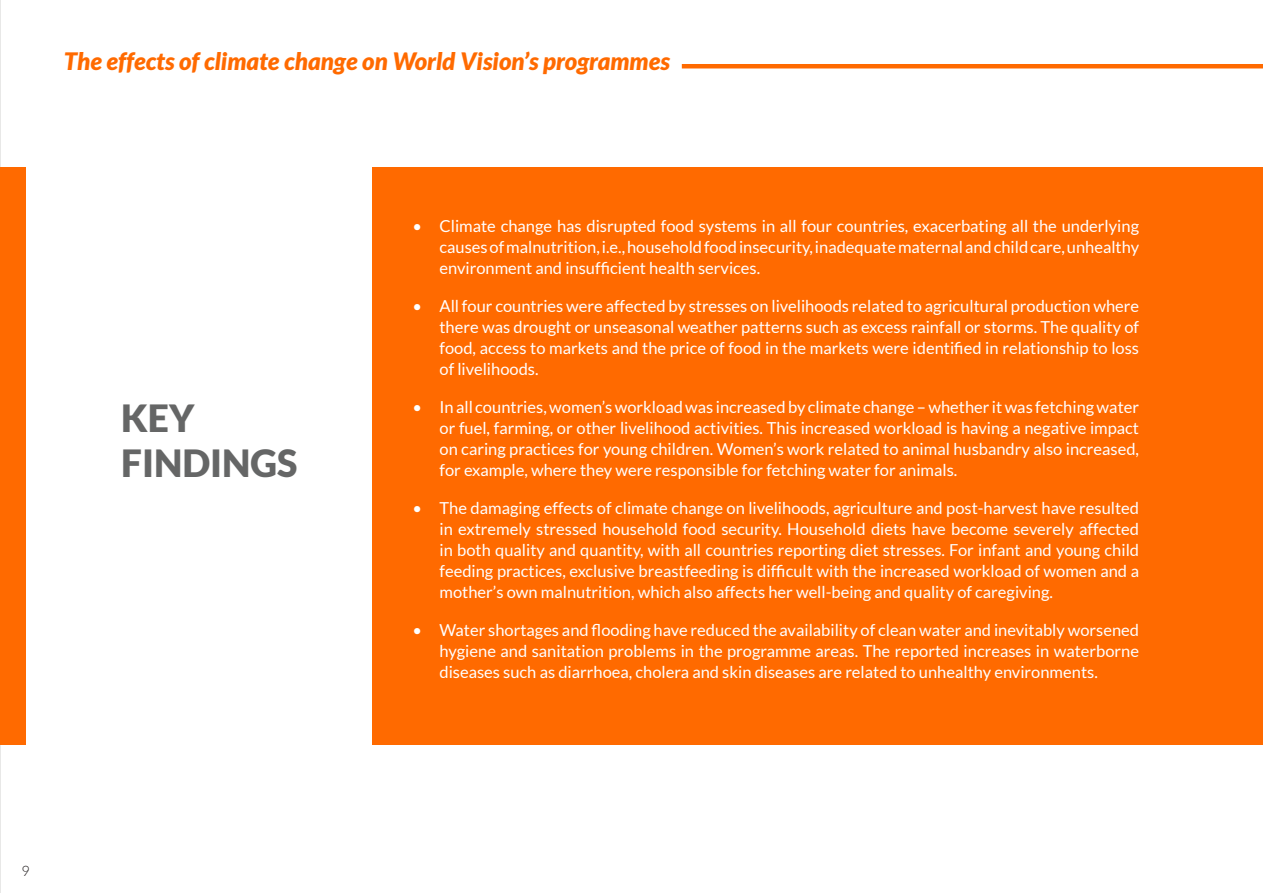
<style>
.page{position:relative;width:1263px;height:893px;background:#fff}
.page>*{position:absolute;margin:0;border:0;box-sizing:border-box;transform-origin:0 0}
.t1{font:900 37.5px/45px "Lato";color:#656666}
.t2{font:italic 900 24px "Lato";color:#ff6a00}
.t3{font:16.5px/21px "Lato";color:#fff;text-align:justify}
.t4{font:300 14.25px "Lato";color:#231f20}
</style>
<div class="page">
<div style="left:372px;top:167px;width:891px;height:577px;background:#ff6a00"></div>
<hr style="left:682px;top:64px;width:581px;height:4px;background:#ff6a00">
<div style="left:0;top:167px;width:26px;height:577px;background:#ff6a00"></div>
<p class="t2" style="left:64px;top:47px;width:608px">The effects of climate change on World Vision’s programmes</p>
<p class="t1" style="left:121px;top:395px;width:178px">KEY<br>FINDINGS</p>
<p class="t3" style="left:439px;top:215px;width:701px;text-indent:-27px">• Climate change has disrupted food systems in all four countries, exacerbating all the underlying causes of malnutrition, i.e., household food insecurity, inadequate maternal and child care, unhealthy environment and insufficient health services.</p>
<p class="t3" style="left:439px;top:295px;width:701px;text-indent:-27px">• All four countries were affected by stresses on livelihoods related to agricultural production where there was drought or unseasonal weather patterns such as excess rainfall or storms. The quality of food, access to markets and the price of food in the markets were identified in relationship to loss of livelihoods.</p>
<p class="t3" style="left:439px;top:396px;width:701px;text-indent:-27px">• In all countries, women’s workload was increased by climate change – whether it was fetching water or fuel, farming, or other livelihood activities. This increased workload is having a negative impact on caring practices for young children. Women’s work related to animal husbandry also increased, for example, where they were responsible for fetching water for animals.</p>
<p class="t3" style="left:439px;top:497px;width:701px;text-indent:-27px">• The damaging effects of climate change on livelihoods, agriculture and post-harvest have resulted in extremely stressed household food security. Household diets have become severely affected in both quality and quantity, with all countries reporting diet stresses. For infant and young child feeding practices, exclusive breastfeeding is difficult with the increased workload of women and a mother’s own malnutrition, which also affects her well-being and quality of caregiving.</p>
<p class="t3" style="left:439px;top:619px;width:701px;text-indent:-27px">• Water shortages and flooding have reduced the availability of clean water and inevitably worsened hygiene and sanitation problems in the programme areas. The reported increases in waterborne diseases such as diarrhoea, cholera and skin diseases are related to unhealthy environments.</p>
<p class="t4" style="left:21px;top:864px;width:10px">9</p>
</div>
